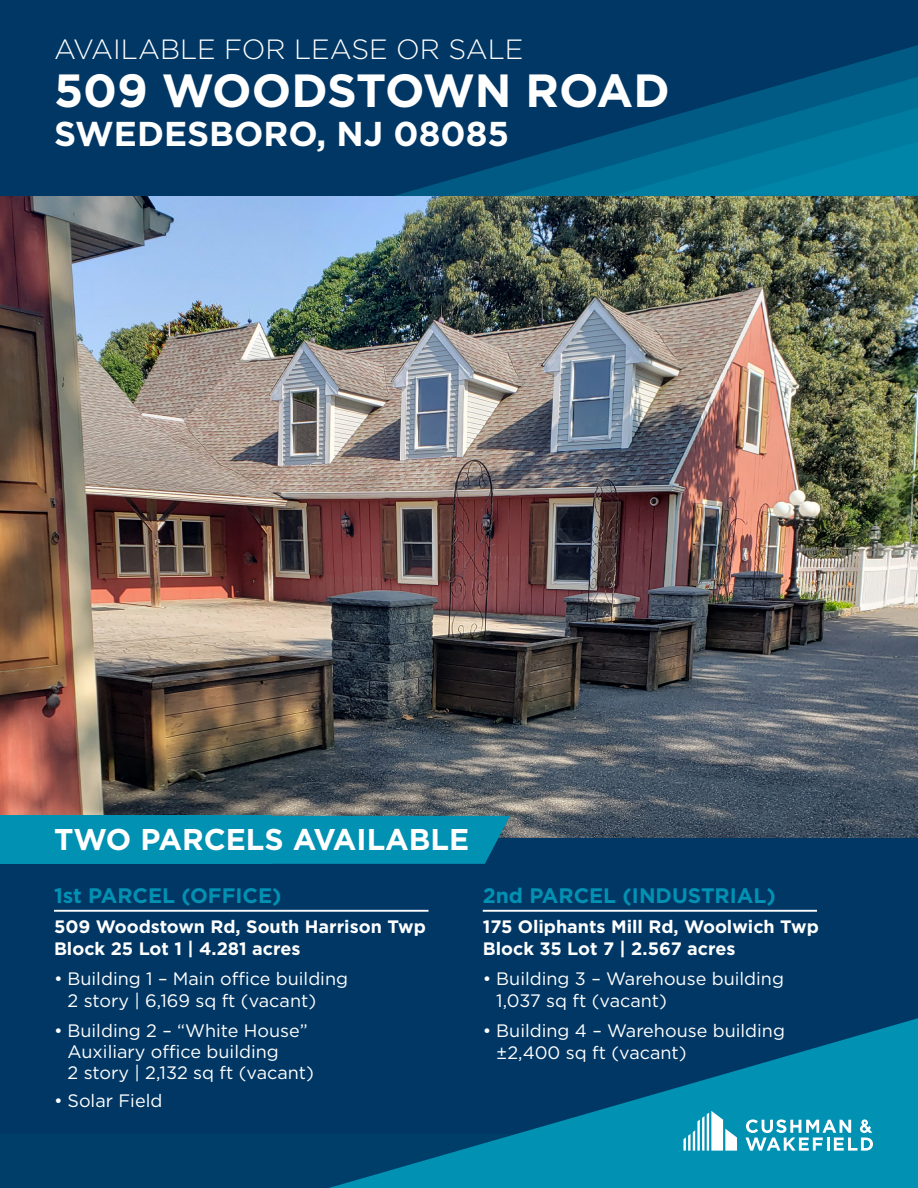
<style>
.page{position:relative;width:918px;height:1188px;background:#fff}
.page>*{position:absolute;margin:0;border:0;box-sizing:border-box;transform-origin:0 0}
.t1{font:700 46.5px "Gotham";color:#fff}
.t2{font:700 34.5px "Gotham";color:#fff}
.t3{font:700 30px "Gotham";color:#fff}
.t4{font:300 27.9px "Gotham";color:#fff}
.t5{font:700 21px "Gotham";color:#0091b3}
.t6{font:18px/22.5px "Gotham";color:#fff}
.t7{font:700 18px "Gotham";color:#fff}
</style>
<div class="page">
<div style="left:0;top:0;width:918px;height:196px;background:#003764"></div>
<svg style="left:395px;top:45px;width:523px;height:151px"></svg>
<svg style="left:501px;top:68px;width:417px;height:128px"></svg>
<svg style="left:605px;top:99px;width:313px;height:97px;background:#006d94"></svg>
<img style="left:0;top:196px;width:918px;height:642px">
<div style="left:0;top:838px;width:918px;height:350px;background:#003764"></div>
<div style="left:0;top:816px;width:272px;height:48px;background:#0091b3"></div>
<svg style="left:272px;top:816px;width:238px;height:48px;background:#018cae"></svg>
<hr style="left:54px;top:910px;width:374px;height:2px;background:#fff">
<hr style="left:483px;top:910px;width:334px;height:2px;background:#fff">
<div style="left:0;top:1135px;width:581px;height:53px;background:#003e6a"></div>
<svg style="left:329px;top:1018px;width:589px;height:170px"></svg>
<svg style="left:683px;top:1111px;width:54px;height:40px;background:#72c2d5"></svg>
<svg style="left:746px;top:1119px;width:127px;height:32px;background:#5ab8cd"></svg>
<p class="t4" style="left:54px;top:32px;width:471px">AVAILABLE FOR LEASE OR SALE</p>
<p class="t1" style="left:54px;top:59px;width:617px">509 WOODSTOWN ROAD</p>
<p class="t2" style="left:54px;top:111px;width:457px">SWEDESBORO, NJ 08085</p>
<p class="t3" style="left:54px;top:819px;width:417px">TWO PARCELS AVAILABLE</p>
<p class="t5" style="left:54px;top:882px;width:229px">1st PARCEL (OFFICE)</p>
<p class="t7" style="left:54px;top:914px;width:373px">509 Woodstown Rd, South Harrison Twp</p>
<p class="t7" style="left:54px;top:937px;width:248px">Block 25 Lot 1 | 4.281 acres</p>
<p class="t6" style="left:68px;top:967px;width:282px;text-indent:-14px">• Building 1 – Main office building<br>2 story | 6,169 sq ft (vacant)</p>
<p class="t6" style="left:68px;top:1019px;width:248px;line-height:21px;text-indent:-14px">• Building 2 – “White House”<br>Auxiliary office building<br>2 story | 2,132 sq ft (vacant)</p>
<p class="t6" style="left:54px;top:1089px;width:110px">• Solar Field</p>
<p class="t5" style="left:483px;top:882px;width:295px">2nd PARCEL (INDUSTRIAL)</p>
<p class="t7" style="left:483px;top:914px;width:338px">175 Oliphants Mill Rd, Woolwich Twp</p>
<p class="t7" style="left:483px;top:937px;width:254px">Block 35 Lot 7 | 2.567 acres</p>
<p class="t6" style="left:496px;top:967px;width:289px;text-indent:-14px">• Building 3 – Warehouse building<br>1,037 sq ft (vacant)</p>
<p class="t6" style="left:496px;top:1019px;width:290px;text-indent:-14px">• Building 4 – Warehouse building ±2,400 sq ft (vacant)</p>
</div>
